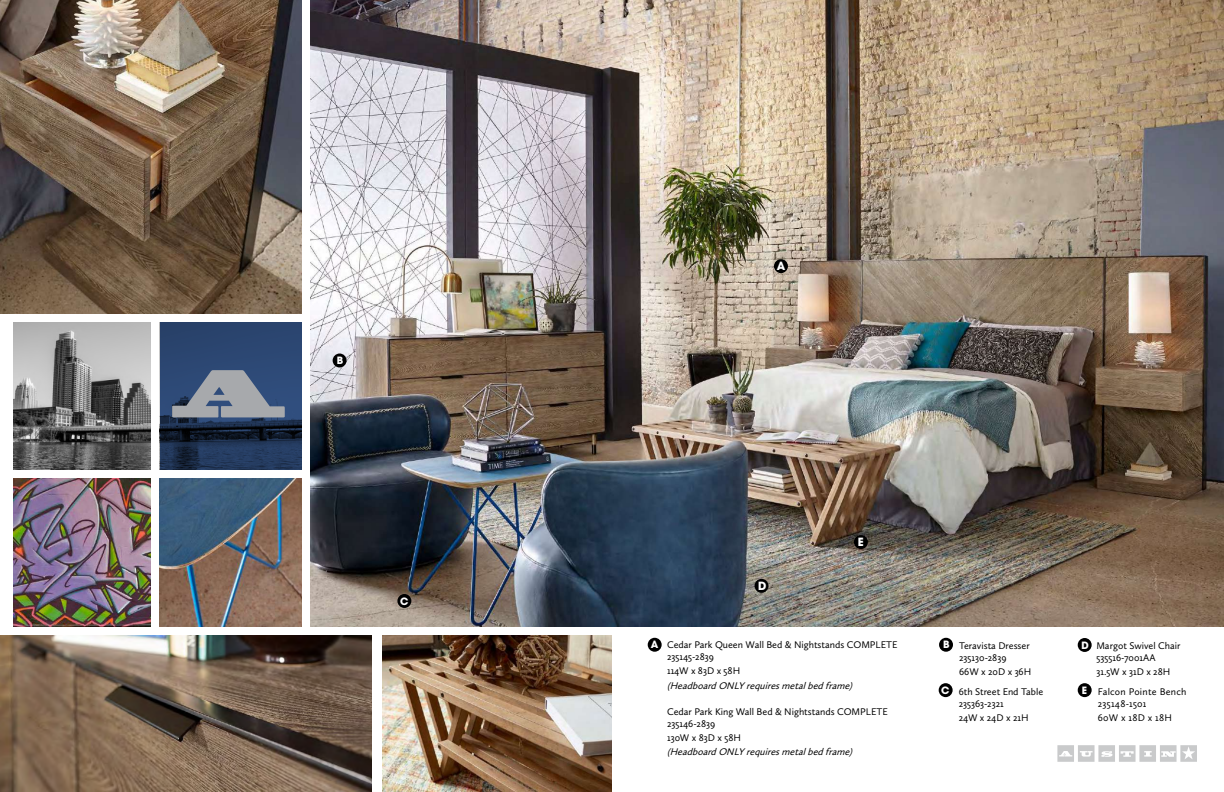
<style>
.page{position:relative;width:1224px;height:792px;background:#fff}
.page>*{position:absolute;margin:0;border:0;box-sizing:border-box;transform-origin:0 0}
.t1{font:63.1px "Blackoak Std";color:#a7a9ac}
.t2{font:700 11.2px "Avant Garde";color:#fff}
.t3{font:10px/12px "Calluna Sans";color:#000}
.t4{font:italic 10px "Calluna Sans";color:#000}
.t5{font:10px/20.3px "Calluna Sans";letter-spacing:.025em;color:#000}
.t6{font:700 10px "Avant Garde";color:#fff}
.s1{font-family:"Avant Garde";font-weight:700;color:#fff}
</style>
<div class="page">
<img style="left:0;top:0;width:302px;height:313px">
<img style="left:14px;top:479px;width:137px;height:147px">
<img style="left:14px;top:322px;width:137px;height:148px">
<svg style="left:160px;top:322px;width:141px;height:148px;background:#263d63"></svg>
<img style="left:0;top:635px;width:372px;height:157px">
<img style="left:382px;top:635px;width:230px;height:157px">
<img style="left:160px;top:479px;width:141px;height:147px">
<img style="left:310px;top:0;width:914px;height:626px">
<div style="left:648px;top:638px;width:14px;height:14px;background:#000;border-radius:50%"></div>
<div style="left:774px;top:259px;width:14px;height:14px;background:#000;border-radius:50%"></div>
<div style="left:755px;top:579px;width:14px;height:14px;background:#000;border-radius:50%"></div>
<div style="left:939px;top:638px;width:14px;height:14px;background:#000;border-radius:50%"></div>
<div style="left:939px;top:683px;width:14px;height:14px;background:#000;border-radius:50%"></div>
<div style="left:854px;top:535px;width:14px;height:14px;background:#000;border-radius:50%"></div>
<div style="left:1078px;top:638px;width:14px;height:14px;background:#000;border-radius:50%"></div>
<div style="left:1078px;top:683px;width:14px;height:14px;background:#000;border-radius:50%"></div>
<svg style="left:1057px;top:745px;width:140px;height:17px"></svg>
<div style="left:333px;top:354px;width:14px;height:13px;background:#000;border-radius:50%"></div>
<div style="left:397px;top:594px;width:14px;height:14px;background:#000;border-radius:50%"></div>
<h1 class="t1" style="left:170px;top:352px;width:118px">A</h1>
<p class="t6" style="left:337px;top:354px;width:8px">B</p>
<p class="t6" style="left:400px;top:594px;width:10px">C</p>
<p class="t2" style="left:777px;top:258px;width:10px">A</p>
<p class="t2" style="left:758px;top:579px;width:10px">D</p>
<p class="t2" style="left:858px;top:535px;width:7px">E</p>
<p class="t3" style="left:667px;top:639px;width:232px;text-indent:-16px"><span class="s1">A</span> Cedar Park Queen Wall Bed &amp; Nightstands COMPLETE<br>235145-2839</p>
<p class="t3" style="left:667px;top:665px;width:75px">114W x 83D x 58H</p>
<p class="t4" style="left:667px;top:679px;width:190px">(HeadboardONLYrequiresmetalbedframe)</p>
<p class="t3" style="left:667px;top:705px;width:222px">Cedar Park King Wall Bed &amp; Nightstands COMPLETE<br>235146-2839</p>
<p class="t3" style="left:667px;top:731px;width:75px">130W x 83D x 58H</p>
<p class="t4" style="left:667px;top:745px;width:190px">(HeadboardONLYrequiresmetalbedframe)</p>
<p class="t6" style="left:943px;top:638px;width:8px">B</p>
<p class="t6" style="left:941px;top:684px;width:10px">C</p>
<p class="t3" style="left:959px;top:639px;width:72px">Teravista Dresser<br>235130-2839</p>
<p class="t3" style="left:959px;top:665px;width:74px">66W x 20D x 36H</p>
<p class="t3" style="left:959px;top:685px;width:86px">6th Street End Table<br>235363-2321</p>
<p class="t3" style="left:959px;top:711px;width:71px">24W x 24D x 21H</p>
<p class="t6" style="left:1081px;top:639px;width:9px">D</p>
<p class="t6" style="left:1082px;top:683px;width:7px">E</p>
<p class="t3" style="left:1096px;top:639px;width:86px">Margot Swivel Chair<br>535516-7001AA</p>
<p class="t5" style="left:1096px;top:661px;width:92px">31.5W x 31D x 28H<br>Falcon Pointe Bench</p>
<p class="t5" style="left:1098px;top:696px;width:76px;line-height:14px">235148-1501<br>60W x 18D x 18H</p>
</div>
